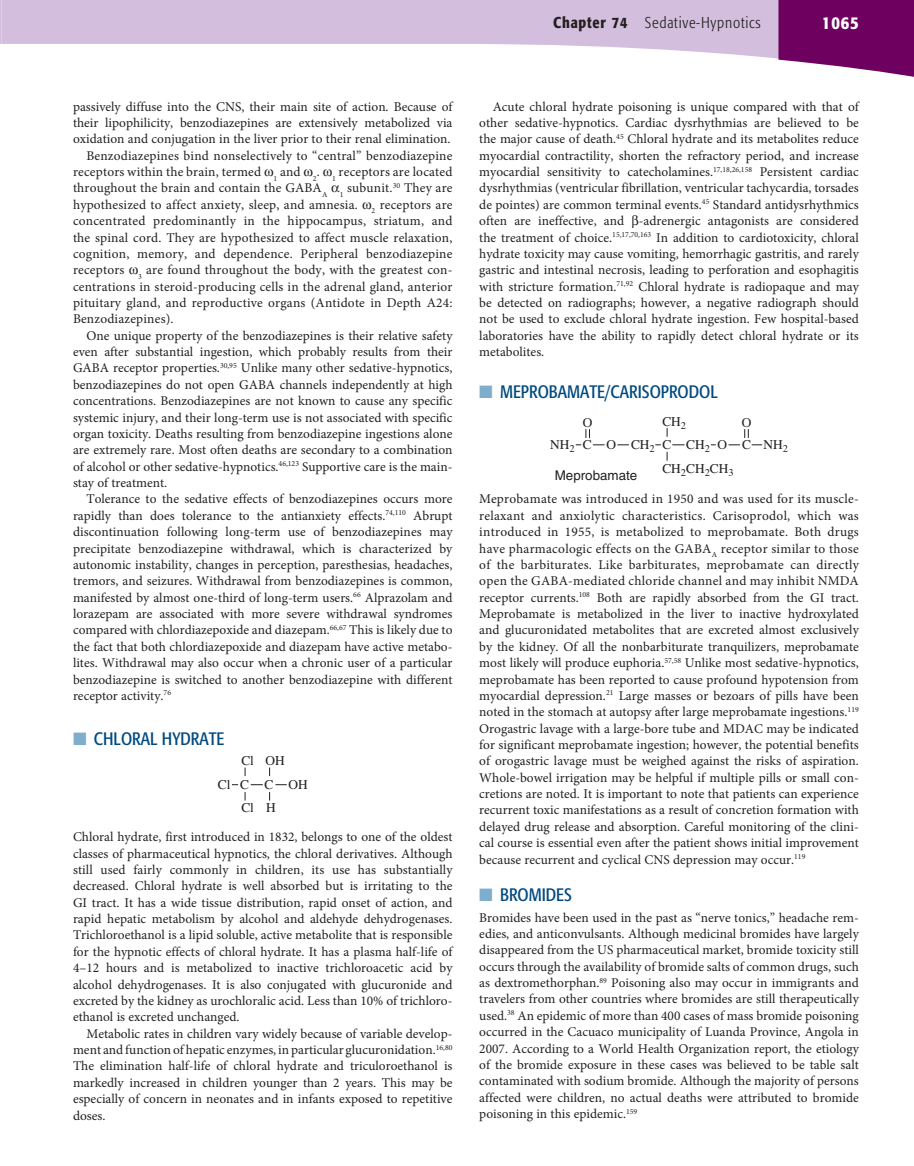
<style>
.page{position:relative;width:914px;height:1166px;background:#fff}
.page>*{position:absolute;margin:0;border:0;box-sizing:border-box;transform-origin:0 0}
.t1{font:condensed 17.85px "Formata";color:#004a80}
.t2{font:500 condensed 17.85px "Formata";color:#fff}
.t3{font:300 condensed 15.58px "Formata";letter-spacing:.05em;color:#231f20}
.t4{font:13.47px/16.3px "Minion Pro";color:#231f20;text-align:justify}
.t5{font:13.47px "Times";color:#231f20}
.t6{font:13.47px "Helvetica";color:#231f20}
.t7{font:13.3px "Times";color:#231f20}
.s1{font-weight:500}
.s2{color:#7faecc}
</style>
<div class="page">
<svg style="left:3px;top:0;width:775px;height:59px;fill:#d3bfdd"></svg>
<svg style="left:251px;top:784px;width:12px;height:1px"></svg>
<svg style="left:275px;top:784px;width:12px;height:1px"></svg>
<svg style="left:672px;top:444px;width:12px;height:1px"></svg>
<svg style="left:744px;top:429px;width:5px;height:8px"></svg>
<svg style="left:585px;top:429px;width:5px;height:8px"></svg>
<svg style="left:0;top:0;width:3px;height:44px"></svg>
<svg style="left:778px;top:0;width:136px;height:77px;background:#802073"></svg>
<p class="t3" style="left:553px;top:16px;width:209px"><span class="s1">Chapter 74</span> Sedative-Hypnotics</p>
<h1 class="t2" style="left:822px;top:15px;width:38px">1065</h1>
<p class="t4" style="left:73px;top:99px;width:381px">passively diffuse into the CNS, their main site of action. Because of</p>
<p class="t4" style="left:73px;top:115px;width:381px">their lipophilicity, benzodiazepines are extensively metabolized via</p>
<p class="t4" style="left:73px;top:132px;width:379px">oxidation and conjugation in the liver prior to their renal elimination.</p>
<p class="t4" style="left:86px;top:148px;width:367px">Benzodiazepines bind nonselectively to “central” benzodiazepine</p>
<p class="t4" style="left:73px;top:165px;width:381px">receptors within the brain, termed <sub>1</sub> and <sub>2</sub> . <sub>1</sub> receptors are located</p>
<p class="t4" style="left:73px;top:181px;width:256px">throughout the brain and contain the GABA <sub>A</sub></p>
<p class="t4" style="left:73px;top:181px;width:381px;text-indent:267px"><sub>1</sub> subunit. <sup>30</sup> They are hypothesized to affect anxiety, sleep, and amnesia. <sub>2</sub> receptors are concentrated predominantly in the hippocampus, striatum, and the spinal cord. They are hypothesized to affect muscle relaxation, cognition, memory, and dependence. Peripheral benzodiazepine receptors <sub>3</sub> are found throughout the body, with the greatest con&shy;centrations in steroid-producing cells in the adrenal gland, anterior pituitary gland, and reproductive organs (Antidote in Depth A24:<br>Benzodiazepines).</p>
<p class="t4" style="left:73px;top:328px;width:381px;text-indent:13px">One unique property of the benzodiazepines is their relative safety even after substantial ingestion, which probably results from their GABA receptor properties. <sup>30,95</sup> Unlike many other sedative-hypnotics, benzodiazepines do not open GABA channels independently at high concentrations. Benzodiazepines are not known to cause any specific systemic injury, and their long-term use is not associated with specific organ toxicity. Deaths resulting from benzodiazepine ingestions alone are extremely rare. Most often deaths are secondary to a combination of alcohol or other sedative-hypnotics. <sup>46,123</sup> Supportive care is the main&shy;stay of treatment.</p>
<p class="t4" style="left:73px;top:492px;width:381px;text-indent:13px">Tolerance to the sedative effects of benzodiazepines occurs more rapidly than does tolerance to the antianxiety effects. <sup>74,110</sup> Abrupt discontinuation following long-term use of benzodiazepines may precipitate benzodiazepine withdrawal, which is characterized by autonomic instability, changes in perception, paresthesias, headaches, tremors, and seizures. Withdrawal from benzodiazepines is common, manifested by almost one-third of long-term users. <sup>66</sup> Alprazolam and lorazepam are associated with more severe withdrawal syndromes compared with chlordiazepoxide and diazepam. <sup>66,67</sup> This is likely due to the fact that both chlordiazepoxide and diazepam have active metabo&shy;lites. Withdrawal may also occur when a chronic user of a particular benzodiazepine is switched to another benzodiazepine with different receptor activity. <sup>76</sup></p>
<h1 class="t1" style="left:73px;top:731px;width:153px"><span class="s2">■</span> CHLORAL HYDRATE</h1>
<p class="t5" style="left:218px;top:779px;width:33px">Cl C</p>
<p class="t5" style="left:241px;top:756px;width:14px">Cl</p>
<p class="t5" style="left:265px;top:756px;width:21px">OH</p>
<p class="t5" style="left:288px;top:779px;width:21px">OH</p>
<p class="t5" style="left:264px;top:779px;width:10px">C</p>
<p class="t5" style="left:241px;top:802px;width:14px">Cl</p>
<p class="t5" style="left:266px;top:802px;width:11px">H</p>
<p class="t4" style="left:73px;top:829px;width:381px">Chloral hydrate, first introduced in 1832, belongs to one of the oldest classes of pharmaceutical hypnotics, the chloral derivatives. Although still used fairly commonly in children, its use has substantially decreased. Chloral hydrate is well absorbed but is irritating to the GI tract. It has a wide tissue distribution, rapid onset of action, and rapid hepatic metabolism by alcohol and aldehyde dehydrogenases.<br>Trichloroethanol is a lipid soluble, active metabolite that is responsible for the hypnotic effects of chloral hydrate. It has a plasma half-life of 4–12 hours and is metabolized to inactive trichloroacetic acid by alcohol dehydrogenases. It is also conjugated with glucuronide and excreted by the kidney as urochloralic acid. Less than 10% of trichloro&shy;ethanol is excreted unchanged.</p>
<p class="t4" style="left:73px;top:1026px;width:381px;text-indent:13px">Metabolic rates in children vary widely because of variable develop&shy;ment and function of hepatic enzymes, in particular glucuronidation. <sup>16,80<br></sup>The elimination half-life of chloral hydrate and triculoroethanol is markedly increased in children younger than 2 years. This may be especially of concern in neonates and in infants exposed to repetitive doses.</p>
<p class="t4" style="left:479px;top:99px;width:381px;text-indent:13px">Acute chloral hydrate poisoning is unique compared with that of other sedative-hypnotics. Cardiac dysrhythmias are believed to be the major cause of death. <sup>45</sup> Chloral hydrate and its metabolites reduce myocardial contractility, shorten the refractory period, and increase myocardial sensitivity to catecholamines. <sup>17,18,26,158</sup> Persistent cardiac dysrhythmias (ventricular fibrillation, ventricular tachycardia, torsades de pointes) are common terminal events. <sup>45</sup> Standard antidysrhythmics often are ineffective, and -adrenergic antagonists are considered the treatment of choice. <sup>15,17,70,163</sup> In addition to cardiotoxicity, chloral hydrate toxicity may cause vomiting, hemorrhagic gastritis, and rarely gastric and intestinal necrosis, leading to perforation and esophagitis with stricture formation. <sup>71,92</sup> Chloral hydrate is radiopaque and may be detected on radiographs; however, a negative radiograph should not be used to exclude chloral hydrate ingestion. Few hospital-based laboratories have the ability to rapidly detect chloral hydrate or its metabolites.</p>
<h1 class="t1" style="left:479px;top:384px;width:240px"><span class="s2">■</span> MEPROBAMATE/CARISOPRODOL</h1>
<p class="t7" style="left:550px;top:440px;width:122px">NH<sub>2</sub> C O CH<sub>2</sub> C</p>
<p class="t7" style="left:662px;top:416px;width:25px">CH<sub>2</sub></p>
<p class="t7" style="left:662px;top:464px;width:73px">CH<sub>2</sub>CH<sub>2</sub>CH<sub>3</sub></p>
<p class="t7" style="left:583px;top:418px;width:11px">O</p>
<p class="t7" style="left:741px;top:418px;width:11px">O</p>
<p class="t7" style="left:686px;top:440px;width:103px">CH<sub>2</sub> O C NH<sub>2</sub></p>
<p class="t6" style="left:554px;top:470px;width:84px">Meprobamate</p>
<p class="t4" style="left:479px;top:492px;width:381px">Meprobamate was introduced in 1950 and was used for its muscle&shy;relaxant and anxiolytic characteristics. Carisoprodol, which was introduced in 1955, is metabolized to meprobamate. Both drugs have pharmacologic effects on the GABA <sub>A</sub> receptor similar to those of the barbiturates. Like barbiturates, meprobamate can directly open the GABA-mediated chloride channel and may inhibit NMDA receptor currents. <sup>108</sup> Both are rapidly absorbed from the GI tract.<br>Meprobamate is metabolized in the liver to inactive hydroxylated and glucuronidated metabolites that are excreted almost exclusively by the kidney. Of all the nonbarbiturate tranquilizers, meprobamate most likely will produce euphoria. <sup>57,58</sup> Unlike most sedative-hypnotics, meprobamate has been reported to cause profound hypotension from myocardial depression. <sup>21</sup> Large masses or bezoars of pills have been noted in the stomach at autopsy after large meprobamate ingestions. <sup>119<br></sup>Orogastric lavage with a large-bore tube and MDAC may be indicated for significant meprobamate ingestion; however, the potential benefits of orogastric lavage must be weighed against the risks of aspiration.<br>Whole-bowel irrigation may be helpful if multiple pills or small con&shy;cretions are noted. It is important to note that patients can experience recurrent toxic manifestations as a result of concretion formation with delayed drug release and absorption. Careful monitoring of the clini&shy;cal course is essential even after the patient shows initial improvement because recurrent and cyclical CNS depression may occur. <sup>119</sup></p>
<h1 class="t1" style="left:479px;top:887px;width:94px"><span class="s2">■</span> BROMIDES</h1>
<p class="t4" style="left:479px;top:910px;width:381px">Bromides have been used in the past as “nerve tonics,” headache rem&shy;edies, and anticonvulsants. Although medicinal bromides have largely disappeared from the US pharmaceutical market, bromide toxicity still occurs through the availability of bromide salts of common drugs, such as dextromethorphan. <sup>89</sup> Poisoning also may occur in immigrants and travelers from other countries where bromides are still therapeutically used. <sup>38</sup> An epidemic of more than 400 cases of mass bromide poisoning occurred in the Cacuaco municipality of Luanda Province, Angola in 2007. According to a World Health Organization report, the etiology of the bromide exposure in these cases was believed to be table salt contaminated with sodium bromide. Although the majority of persons affected were children, no actual deaths were attributed to bromide poisoning in this epidemic. <sup>159</sup></p>
</div>
